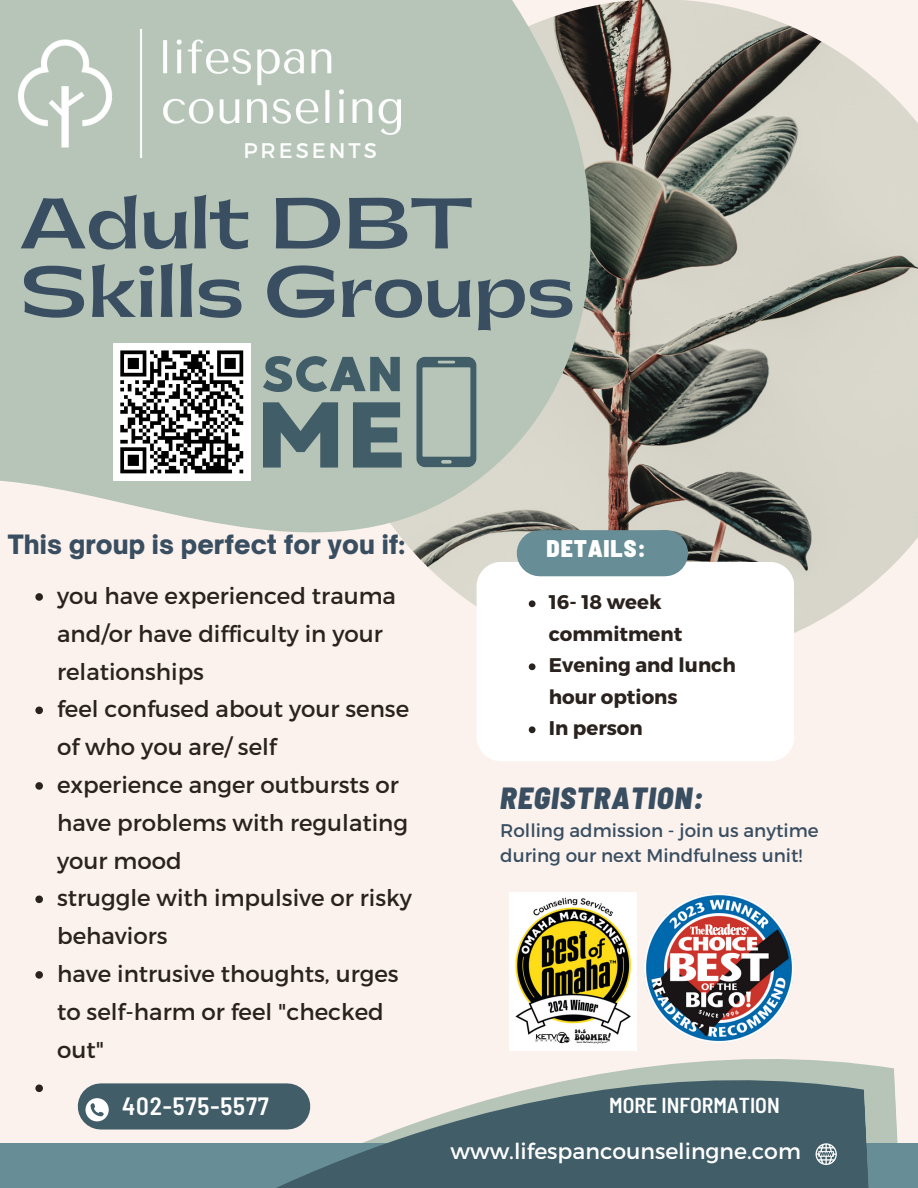
<style>
.page{position:relative;width:918px;height:1188px;background:#fbf2ed}
.page>*{position:absolute;margin:0;border:0;box-sizing:border-box;transform-origin:0 0}
.t1{font:700 67.5px/68.6px "Gatwick";color:#394e61}
.t2{font:italic 900 semi-condensed 30.6px "Barlow";letter-spacing:.035em;color:#394e61}
.t3{font:900 25.5px "Open Sauce One";color:#394e61}
.t4{font:600 semi-condensed 25.05px "Barlow";letter-spacing:.035em;color:#fff}
.t5{font:900 semi-condensed 24.15px "Barlow";letter-spacing:.035em;color:#fff}
.t6{font:22.95px/37.8px "Montserrat";color:#29221e}
.t7{font:21.9px "Montserrat";color:#fff}
.t8{font:600 semi-condensed 21.6px "Barlow";color:#fff}
.t9{font:21.15px "Montserrat";letter-spacing:.14em;color:#fff}
.t10{font:700 19.8px/31.5px "Montserrat";color:#29221e}
.t11{font:18.3px/24.8px "Montserrat";color:#394e61}
</style>
<div class="page">
<img style="left:722px;top:5px;width:196px;height:628px">
<svg style="left:0;top:0;width:722px;height:606px;background:#b2b8ad"></svg>
<div style="left:477px;top:562px;width:317px;height:199px;background:#fff;border-radius:24px"></div>
<div style="left:540px;top:530px;width:125px;height:46px;background:#678d96"></div>
<svg style="left:509px;top:1035px;width:389px;height:108px"></svg>
<div style="left:0;top:1143px;width:918px;height:45px;background:#678d96"></div>
<svg style="left:276px;top:1056px;width:600px;height:132px;fill:#415d68"></svg>
<svg style="left:816px;top:1143px;width:21px;height:22px"></svg>
<img style="left:18px;top:29px;width:383px;height:128px">
<svg style="left:416px;top:357px;width:60px;height:110px;background:#90a39e"></svg>
<svg style="left:263px;top:356px;width:137px;height:36px;background:#768c8c"></svg>
<svg style="left:263px;top:402px;width:75px;height:66px;background:#667e81"></svg>
<svg style="left:353px;top:402px;width:49px;height:66px;background:#5c757a"></svg>
<div style="left:113px;top:343px;width:138px;height:138px;background:#fff"></div>
<svg style="left:120px;top:350px;width:124px;height:124px"></svg>
<div style="left:101px;top:1083px;width:186px;height:47px;background:#415d68"></div>
<svg style="left:85px;top:1098px;width:24px;height:23px"></svg>
<img style="left:509px;top:893px;width:127px;height:157px">
<img style="left:644px;top:893px;width:150px;height:150px">
<svg style="left:529px;top:600px;width:7px;height:7px"></svg>
<svg style="left:529px;top:663px;width:7px;height:7px"></svg>
<svg style="left:529px;top:726px;width:7px;height:7px"></svg>
<svg style="left:35px;top:593px;width:8px;height:8px"></svg>
<svg style="left:35px;top:707px;width:8px;height:7px"></svg>
<svg style="left:35px;top:782px;width:8px;height:8px"></svg>
<svg style="left:35px;top:896px;width:8px;height:7px"></svg>
<svg style="left:35px;top:971px;width:8px;height:8px"></svg>
<svg style="left:35px;top:1085px;width:8px;height:7px"></svg>
<p class="t9" style="left:243px;top:136px;width:135px">PRESENTS</p>
<p class="t1" style="left:20px;top:192px;width:557px">Adult DBT<br>Skills Groups</p>
<p class="t3" style="left:8px;top:529px;width:399px">This group is perfect for you if:</p>
<p class="t6" style="left:57px;top:576px;width:340px">you have experienced trauma and/or have difficulty in your relationships</p>
<p class="t6" style="left:57px;top:689px;width:354px">feel confused about your sense of who you are/ self</p>
<p class="t6" style="left:57px;top:765px;width:353px">experience anger outbursts or have problems with regulating your mood</p>
<p class="t6" style="left:57px;top:878px;width:356px">struggle with impulsive or risky behaviors</p>
<p class="t6" style="left:57px;top:954px;width:343px">have intrusive thoughts, urges to self-harm or feel "checked out"</p>
<p class="t4" style="left:122px;top:1090px;width:148px">402-575-5577</p>
<p class="t5" style="left:547px;top:533px;width:101px">DETAILS:</p>
<p class="t10" style="left:549px;top:586px;width:135px">16- 18 week commitment</p>
<p class="t10" style="left:549px;top:649px;width:188px">Evening and lunch hour options</p>
<p class="t10" style="left:549px;top:712px;width:95px">In person</p>
<p class="t2" style="left:500px;top:778px;width:205px">REGISTRATION:</p>
<p class="t11" style="left:500px;top:818px;width:320px">Rolling admission - join us anytime during our next Mindfulness unit!</p>
<p class="t8" style="left:609px;top:1091px;width:172px">MORE INFORMATION</p>
<p class="t7" style="left:450px;top:1137px;width:352px">www.lifespancounselingne.com</p>
</div>
